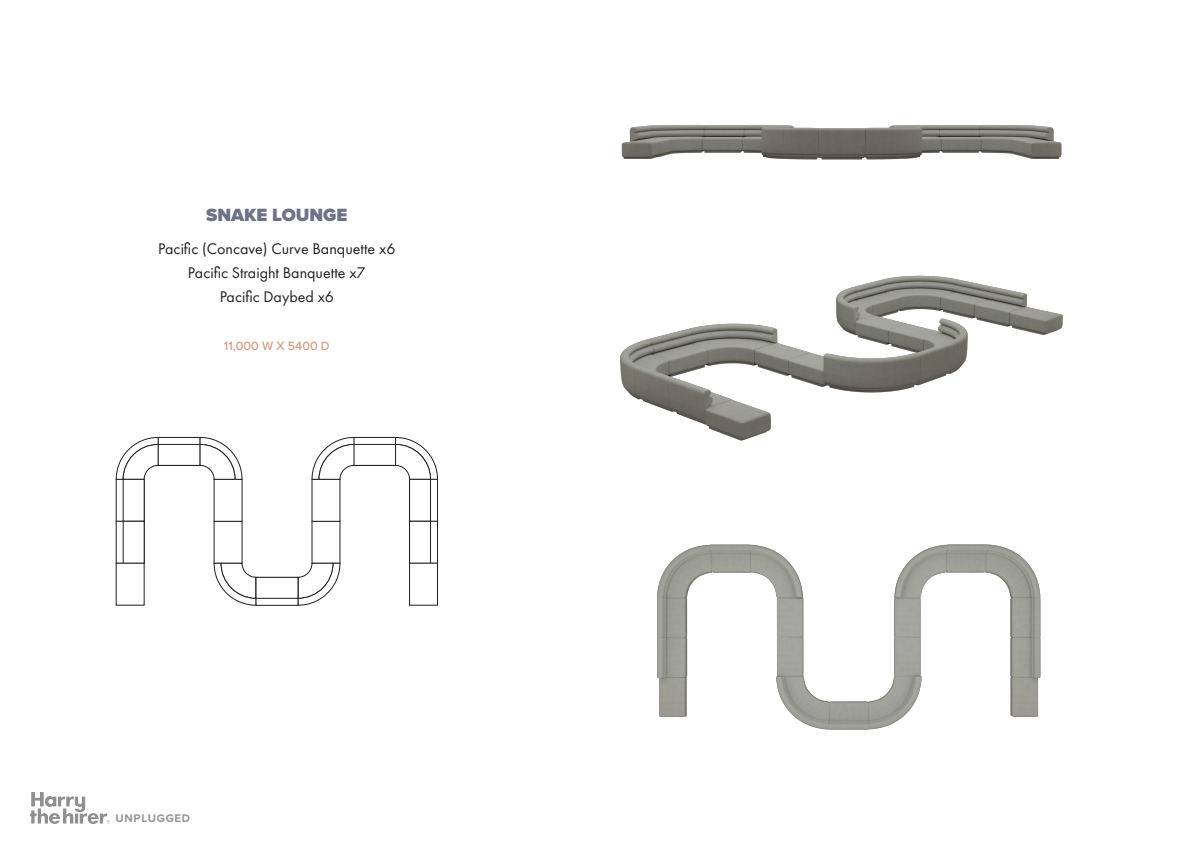
<style>
.page{position:relative;width:1191px;height:842px;background:#fff}
.page>*{position:absolute;margin:0;border:0;box-sizing:border-box;transform-origin:0 0}
.t1{font:900 18.4px "Proxima Nova";color:#6e7286}
.t2{font:16px/24px "Futura PT";color:#231f20;text-align:center}
.t3{font:500 12.5px "Proxima Nova";color:#d6997e}
.t4{font:700 11.4px "Proxima Nova";letter-spacing:.06em;color:#939598}
</style>
<div class="page">
<img style="left:30px;top:792px;width:79px;height:31px">
<img style="left:620px;top:275px;width:443px;height:166px">
<img style="left:621px;top:125px;width:441px;height:35px">
<div style="left:158px;top:437px;width:42px;height:28px;background:linear-gradient(to right,#fbfafa,#fbfafa)"></div>
<div style="left:158px;top:437px;width:42px;height:29px;border:1px solid #241f21"></div>
<div style="left:158px;top:444px;width:42px;height:21px;background:#fff"></div>
<div style="left:158px;top:444px;width:42px;height:22px;border:1px solid #241f21"></div>
<div style="left:353px;top:437px;width:42px;height:28px;background:linear-gradient(to right,#fbfafa,#fbfafa)"></div>
<div style="left:353px;top:437px;width:43px;height:29px;border:1px solid #241f21"></div>
<div style="left:353px;top:444px;width:42px;height:21px;background:#fff"></div>
<div style="left:353px;top:444px;width:43px;height:22px;border:1px solid #241f21"></div>
<svg style="left:116px;top:437px;width:43px;height:43px"></svg>
<svg style="left:395px;top:437px;width:43px;height:42px"></svg>
<svg style="left:122px;top:481px;width:1px;height:39px"></svg>
<svg style="left:122px;top:523px;width:1px;height:39px"></svg>
<div style="left:409px;top:479px;width:29px;height:43px;border:1px solid #241f21"></div>
<div style="left:409px;top:479px;width:22px;height:43px;border:1px solid #241f21"></div>
<div style="left:409px;top:521px;width:29px;height:43px;border:1px solid #241f21"></div>
<div style="left:409px;top:521px;width:22px;height:43px;border:1px solid #241f21"></div>
<svg style="left:297px;top:437px;width:57px;height:169px"></svg>
<svg style="left:199px;top:437px;width:58px;height:169px"></svg>
<div style="left:256px;top:577px;width:42px;height:29px;border:1px solid #241f21"></div>
<div style="left:256px;top:577px;width:42px;height:22px;border:1px solid #241f21"></div>
<div style="left:409px;top:563px;width:29px;height:42px;border:1px solid #241f21"></div>
<img style="left:657px;top:544px;width:384px;height:186px">
<p class="t1" style="left:206px;top:201px;width:143px">SNAKE LOUNGE</p>
<p class="t2" style="left:158px;top:237px;width:239px">Pacific (Concave) Curve Banquette x6<br>Pacific Straight Banquette x7<br>Pacific Daybed x6</p>
<p class="t3" style="left:224px;top:337px;width:107px">11,000 W X 5400 D</p>
<p class="t4" style="left:116px;top:810px;width:76px">UNPLUGGED</p>
</div>
